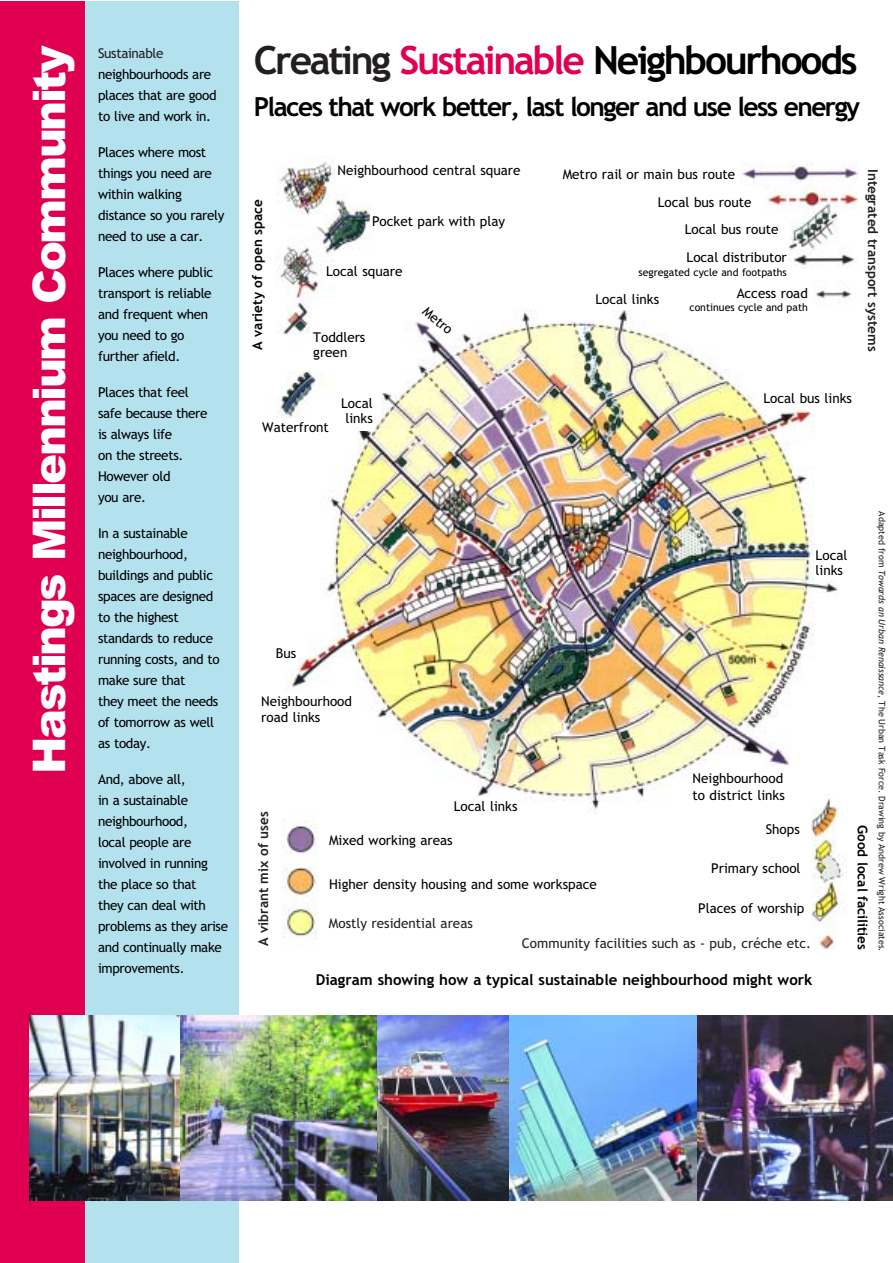
<style>
.page{position:relative;width:893px;height:1263px;background:#fff}
.page>*{position:absolute;margin:0;border:0;box-sizing:border-box;transform-origin:0 0}
.t1{font:900 45px "Arial";letter-spacing:-.055em;color:#fff}
.t2{font:39px "Trebuchet MS Bold";letter-spacing:-.06em;color:#000}
.t3{font:26.25px "Trebuchet MS Bold";letter-spacing:-.06em;color:#000}
.t4{font:15px "Trebuchet MS Bold";color:#000}
.t5{font:13.5px/21px "Trebuchet MS";letter-spacing:-.025em;color:#000}
.t6{font:13.5px/15px "Trebuchet MS";color:#000}
.t7{font:13.5px "Trebuchet MS";color:#231f1f}
.t8{font:13.5px "Trebuchet MS Bold";color:#231f1f}
.t9{font:13.5px "Trebuchet MS Bold";color:#000}
.t10{font:13.5px "Trebuchet MS";letter-spacing:-.025em;color:#231f1f}
.t11{font:10.5px "Trebuchet MS";color:#000}
.t12{font:9px "Trebuchet MS";color:#231f1f}
.s1{color:#231f1f}
.s2{color:#e00052}
.s3{font-family:"Trebuchet MS Italic"}
</style>
<div class="page">
<div style="left:0;top:2px;width:85px;height:1261px;background:#e00052"></div>
<div style="left:85px;top:2px;width:153px;height:1261px;background:#b3e2ee"></div>
<img style="left:508px;top:1016px;width:189px;height:185px">
<img style="left:376px;top:1016px;width:132px;height:185px">
<img style="left:29px;top:1016px;width:151px;height:185px">
<img style="left:697px;top:1016px;width:195px;height:185px">
<img style="left:288px;top:309px;width:550px;height:505px">
<img style="left:277px;top:162px;width:97px;height:268px">
<img style="left:741px;top:163px;width:116px;height:160px">
<img style="left:788px;top:783px;width:55px;height:167px">
<img style="left:281px;top:808px;width:51px;height:139px">
<div style="left:327px;top:914px;width:168px;height:26px;background:#fff"></div>
<div style="left:516px;top:934px;width:296px;height:23px;background:#fff"></div>
<div style="left:691px;top:899px;width:114px;height:23px;background:#fff"></div>
<div style="left:687px;top:859px;width:115px;height:23px;background:#fff"></div>
<div style="left:739px;top:820px;width:62px;height:23px;background:#fff"></div>
<div style="left:327px;top:875px;width:274px;height:23px;background:#fff"></div>
<div style="left:327px;top:831px;width:131px;height:24px;background:#fff"></div>
<div style="left:336px;top:161px;width:207px;height:22px;background:#fff"></div>
<div style="left:370px;top:212px;width:139px;height:21px;background:#fff"></div>
<div style="left:648px;top:192px;width:105px;height:22px;background:#fff"></div>
<div style="left:675px;top:219px;width:105px;height:22px;background:#fff"></div>
<div style="left:593px;top:290px;width:67px;height:20px;background:#fff"></div>
<div style="left:758px;top:388px;width:95px;height:19px;background:#fff"></div>
<div style="left:814px;top:546px;width:41px;height:34px;background:#fff"></div>
<div style="left:337px;top:394px;width:37px;height:34px;background:#fff"></div>
<div style="left:448px;top:797px;width:71px;height:24px;background:#fff"></div>
<div style="left:269px;top:644px;width:29px;height:24px;background:#fff"></div>
<svg style="left:412px;top:309px;width:46px;height:31px"></svg>
<div style="left:691px;top:769px;width:101px;height:42px;background:#fff"></div>
<div style="left:260px;top:692px;width:101px;height:38px;background:#fff"></div>
<div style="left:631px;top:248px;width:157px;height:37px;background:#fff"></div>
<div style="left:684px;top:284px;width:125px;height:36px;background:#fff"></div>
<div style="left:324px;top:262px;width:112px;height:22px;background:#fff"></div>
<div style="left:312px;top:328px;width:71px;height:39px;background:#fff"></div>
<div style="left:261px;top:418px;width:71px;height:23px;background:#fff"></div>
<img style="left:180px;top:1016px;width:196px;height:185px">
<h1 class="t1" style="left:33px;top:774px;width:730px;rotate:-90deg">Hastings Millennium Community</h1>
<p class="t10" style="left:98px;top:47px;width:67px">Sustainable</p>
<p class="t5" style="left:98px;top:65px;width:120px">neighbourhoods are places that are good to live and work in.</p>
<p class="t5" style="left:98px;top:143px;width:128px">Places where most things you need are within walking distance so you rarely need to use a car.</p>
<p class="t5" style="left:98px;top:263px;width:117px">Places where public transport is reliable and frequent when you need to go further afield.</p>
<p class="t5" style="left:98px;top:383px;width:111px">Places that feel safe because there is always life<br>on the streets.<br>However old<br>you are.</p>
<p class="t5" style="left:98px;top:524px;width:123px">In a sustainable neighbourhood, buildings and public spaces are designed to the highest standards to reduce running costs, and to make sure that<br>they meet the needs of tomorrow as well as today.</p>
<p class="t5" style="left:98px;top:770px;width:131px">And, above all,<br>in a sustainable neighbourhood,<br>local people are involved in running the place so that<br>they can deal with problems as they arise and continually make improvements.</p>
<h2 class="t2" style="left:254px;top:47px;width:605px"><span class="s1">Creating</span> <span class="s2">Sustainable</span> Neighbourhoods</h2>
<h3 class="t3" style="left:254px;top:98px;width:608px">Places that work better, last longer and use less energy</h3>
<p class="t9" style="left:253px;top:350px;width:152px;rotate:-90deg">A variety of open space</p>
<p class="t6" style="left:337px;top:164px;width:184px">Neighbourhood central square</p>
<p class="t6" style="left:372px;top:214px;width:134px">Pocket park with play</p>
<p class="t6" style="left:326px;top:265px;width:78px">Local square</p>
<p class="t6" style="left:313px;top:331px;width:54px">Toddlers green</p>
<p class="t5" style="left:430px;top:302px;width:36px;rotate:40deg">Metro</p>
<p class="t6" style="left:262px;top:421px;width:68px">Waterfront</p>
<p class="t6" style="left:341px;top:397px;width:33px;text-align:center">Local links</p>
<p class="t6" style="left:562px;top:167px;width:174px">Metro rail or main bus route</p>
<p class="t6" style="left:684px;top:189px;width:95px;line-height:27px;text-indent:-27px">Local bus route<br>Local bus route</p>
<p class="t6" style="left:686px;top:251px;width:102px">Local distributor</p>
<p class="t11" style="left:638px;top:267px;width:150px">segregated cycle and footpaths</p>
<p class="t6" style="left:736px;top:287px;width:73px">Access road</p>
<p class="t11" style="left:689px;top:303px;width:120px">continues cycle and path</p>
<p class="t6" style="left:595px;top:293px;width:65px">Local links</p>
<p class="t8" style="left:877px;top:169px;width:184px;rotate:90deg">Integrated transport systems</p>
<p class="t6" style="left:763px;top:391px;width:90px">Local bus links</p>
<p class="t5" style="left:276px;top:644px;width:22px">Bus</p>
<p class="t6" style="left:261px;top:694px;width:92px;line-height:16.5px">Neighbourhood road links</p>
<p class="t6" style="left:815px;top:549px;width:33px">Local links</p>
<p class="t8" style="left:259px;top:946px;width:136px;rotate:-90deg">A vibrant mix of uses</p>
<p class="t6" style="left:453px;top:800px;width:65px">Local links</p>
<p class="t6" style="left:329px;top:834px;width:125px">Mixed working areas</p>
<p class="t6" style="left:329px;top:877px;width:269px">Higher density housing and some workspace</p>
<p class="t7" style="left:329px;top:917px;width:145px">Mostly residential areas</p>
<p class="t6" style="left:692px;top:771px;width:94px;line-height:16.5px">Neighbourhood to district links</p>
<p class="t5" style="left:765px;top:819px;width:36px">Shops</p>
<p class="t6" style="left:711px;top:861px;width:91px">Primary school</p>
<p class="t6" style="left:698px;top:902px;width:108px">Places of worship</p>
<p class="t7" style="left:522px;top:937px;width:291px">Community facilities such as - pub, créche etc.</p>
<p class="t4" style="left:316px;top:975px;width:498px">Diagram showing how a typical sustainable neighbourhood might work</p>
<p class="t9" style="left:866px;top:825px;width:126px;rotate:90deg">Good local facilities</p>
<p class="t12" style="left:886px;top:511px;width:442px;rotate:90deg">Adapted from <span class="s3">Towards an Urban Renaissance</span>, The Urban Task Force. Drawing by Andrew Wright Associates.</p>
</div>
